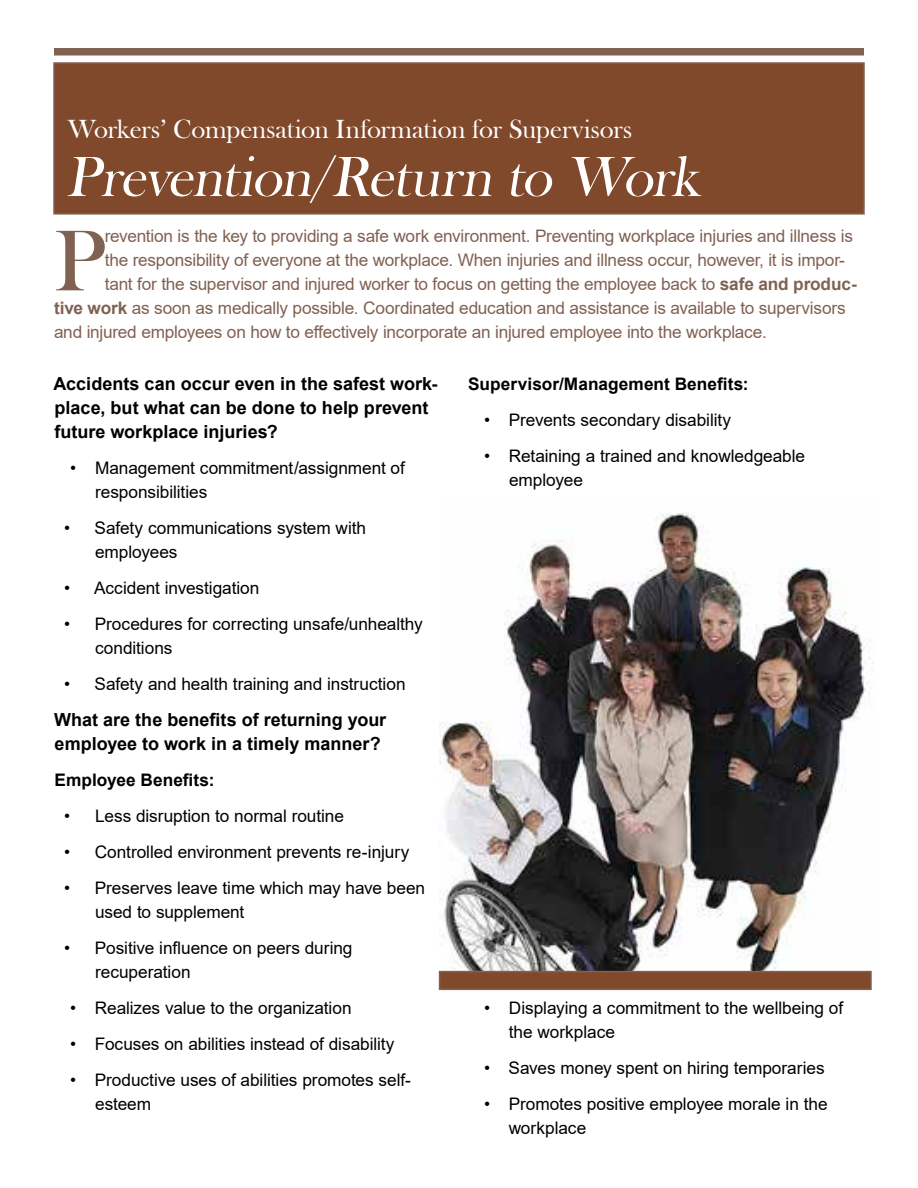
<style>
.page{position:relative;width:918px;height:1188px;background:#fff}
.page>*{position:absolute;margin:0;border:0;box-sizing:border-box;transform-origin:0 0}
.t1{font:89.25px "Bask Old Face";color:#816152}
.t2{font:italic 58.5px "Bask Old Face";color:#fff}
.t3{font:27px "Bask Old Face";letter-spacing:-.01em;color:#fff}
.t4{font:700 18px/24px "Arial";color:#000}
.t5{font:17.25px/24px "Arial";letter-spacing:-.005em;color:#000}
.t6{font:17.25px "Arial";letter-spacing:-.015em;color:#816152}
.t7{font:700 17.25px "Arial";letter-spacing:.005em;color:#000}
.s1{font-weight:700}
</style>
<div class="page">
<div style="left:54px;top:63px;width:810px;height:151px;background:#80492b"></div>
<div style="left:53px;top:62px;width:812px;height:153px;border:2px solid #816152"></div>
<img style="left:440px;top:512px;width:433px;height:459px">
<div style="left:439px;top:971px;width:433px;height:19px;background:#80492b;border:2px solid #816152"></div>
<div style="left:54px;top:48px;width:810px;height:8px;background:#816152"></div>
<h3 class="t3" style="left:68px;top:114px;width:566px">Workers’ Compensation Information for Supervisors</h3>
<h2 class="t2" style="left:66px;top:144px;width:646px">Prevention/Return to Work</h2>
<h1 class="t1" style="left:54px;top:212px;width:53px">P</h1>
<p class="t6" style="left:105px;top:224px;width:750px">revention is the key to providing a safe work environment. Preventing workplace injuries and illness is</p>
<p class="t6" style="left:105px;top:248px;width:742px">the responsibility of everyone at the workplace. When injuries and illness occur, however, it is impor-</p>
<p class="t6" style="left:105px;top:272px;width:754px">tant for the supervisor and injured worker to focus on getting the employee back to <span class="s1">safe and produc-</span></p>
<p class="t6" style="left:54px;top:296px;width:793px"><span class="s1">tive work</span> as soon as medically possible. Coordinated education and assistance is available to supervisors</p>
<p class="t6" style="left:54px;top:320px;width:714px">and injured employees on how to effectively incorporate an injured employee into the workplace.</p>
<p class="t4" style="left:53px;top:372px;width:386px">Accidents can occur even in the safest work&shy;place, but what can be done to help prevent future workplace injuries?</p>
<p class="t5" style="left:95px;top:456px;width:311px;text-indent:-25px">• Management commitment/assignment of responsibilities</p>
<p class="t5" style="left:95px;top:516px;width:273px;text-indent:-31px">• Safety communications system with employees</p>
<p class="t5" style="left:64px;top:576px;width:197px">• Accident investigation</p>
<p class="t5" style="left:95px;top:612px;width:329px;text-indent:-31px">• Procedures for correcting unsafe/unhealthy conditions</p>
<p class="t5" style="left:64px;top:672px;width:343px">• Safety and health training and instruction</p>
<p class="t4" style="left:54px;top:708px;width:334px">What are the benefits of returning your employee to work in a timely manner?</p>
<p class="t7" style="left:55px;top:768px;width:161px">Employee Benefits:</p>
<p class="t5" style="left:64px;top:804px;width:281px">• Less disruption to normal routine</p>
<p class="t5" style="left:64px;top:840px;width:347px">• Controlled environment prevents re-injury</p>
<p class="t5" style="left:95px;top:876px;width:332px;text-indent:-31px">• Preserves leave time which may have been used to supplement</p>
<p class="t5" style="left:95px;top:936px;width:259px;text-indent:-31px">• Positive influence on peers during recuperation</p>
<p class="t5" style="left:70px;top:996px;width:283px">• Realizes value to the organization</p>
<p class="t5" style="left:70px;top:1032px;width:326px">• Focuses on abilities instead of disability</p>
<p class="t5" style="left:95px;top:1068px;width:317px;text-indent:-25px">• Productive uses of abilities promotes self&shy;esteem</p>
<p class="t7" style="left:468px;top:372px;width:282px">Supervisor/Management Benefits:</p>
<p class="t5" style="left:484px;top:408px;width:248px">• Prevents secondary disability</p>
<p class="t5" style="left:509px;top:444px;width:298px;text-indent:-25px">• Retaining a trained and knowledgeable employee</p>
<p class="t5" style="left:509px;top:996px;width:336px;text-indent:-25px">• Displaying a commitment to the wellbeing of the workplace</p>
<p class="t5" style="left:484px;top:1056px;width:342px">• Saves money spent on hiring temporaries</p>
<p class="t5" style="left:509px;top:1092px;width:320px;text-indent:-24px">• Promotes positive employee morale in the workplace</p>
</div>
